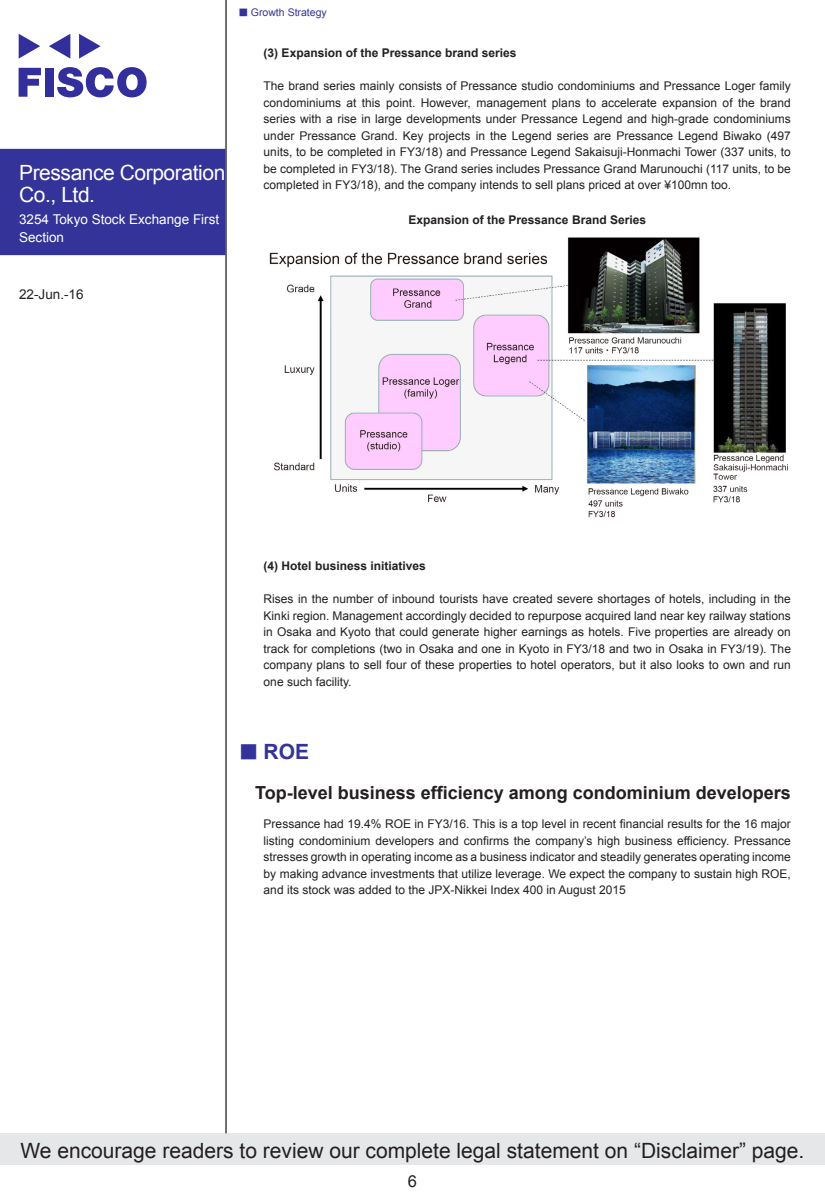
<style>
.page{position:relative;width:825px;height:1195px;background:#fff}
.page>*{position:absolute;margin:0;border:0;box-sizing:border-box;transform-origin:0 0}
.t1{font:21px "Arial";color:#231f20}
.t2{font:21px/22.5px "Arial";letter-spacing:-.02em;color:#fff}
.t3{font:700 21px "Arial";color:#339}
.中タイトル_B_en{font:700 18px "Arial";color:#231f20}
.t4{font:16.5px "Arial";color:#231f20}
.t5{font:13.5px/18px "Arial";color:#fff}
.t6{font:13.5px "Arial";color:#231f20}
.本文_en{font:12px/16.5px "Arial";color:#231f20;text-align:justify}
.小タイトル_B_en{font:700 12px "Arial";color:#231f20}
.チャート_タイトル_en{font:700 12px "Arial";color:#231f20}
.t7{font:10.5px "Arial";color:#339}
.s1{font-family:"MS P Gothic"}
.s2{font-family:"MS P Gothic";font-weight:400}
</style>
<div class="page">
<div style="left:0;top:149px;width:225px;height:106px;background:#339"></div>
<svg style="left:19px;top:68px;width:22px;height:29px"></svg>
<div style="left:45px;top:68px;width:9px;height:29px;background:#322e9c"></div>
<svg style="left:57px;top:67px;width:90px;height:30px"></svg>
<svg style="left:19px;top:34px;width:21px;height:25px"></svg>
<svg style="left:79px;top:34px;width:22px;height:25px"></svg>
<svg style="left:49px;top:34px;width:21px;height:25px"></svg>
<div style="left:0;top:1133px;width:825px;height:32px;background:#e6e7e9"></div>
<hr style="left:225px;top:0;width:2px;height:1133px;background:#231f20">
<img style="left:269px;top:237px;width:519px;height:281px">
<h1 class="t2" style="left:19px;top:161px;width:208px">Pressance Corporation<br>Co., Ltd.</h1>
<p class="t5" style="left:19px;top:211px;width:202px">3254 Tokyo Stock Exchange First<br>Section</p>
<p class="t7" style="left:238px;top:5px;width:90px"><span class="s1">■</span> Growth Strategy</p>
<p class="小タイトル_B_en" style="left:264px;top:45px;width:254px">3( ) Expansion of the Pressance brand series</p>
<p class="本文_en" style="left:264px;top:78px;width:529px;text-align:right">The brand series mainly consists of Pressance studio condominiums and Pressance Loger family brand</p>
<p class="本文_en" style="left:723px;top:94px;width:12px">of</p>
<p class="本文_en" style="left:264px;top:94px;width:529px;text-align:left">condominiums<br>series with a rise in large developments under Pressance Legend and high-grade condominiums under Pressance Grand. Key projects in the Legend series are Pressance Legend Biwako )497 units, to be completed in FY3/18) and Pressance Legend Sakaisuji-Honmachi Tower (337 units, to be completed in FY3/18 .) The Grand series includes Pressance Grand Marunouchi (117 units to, be completed in FY3/18 ,) and the company intends to sell plans priced at over ¥100mn too.</p>
<p class="チャート_タイトル_en" style="left:409px;top:211px;width:239px">Expansion of the Pressance Brand Series</p>
<p class="本文_en" style="left:362px;top:94px;width:20px">this</p>
<p class="本文_en" style="left:386px;top:94px;width:31px">point.</p>
<p class="本文_en" style="left:421px;top:94px;width:52px">However,</p>
<p class="本文_en" style="left:552px;top:94px;width:30px">plans</p>
<p class="本文_en" style="left:602px;top:94px;width:57px">accelerate</p>
<p class="本文_en" style="left:662px;top:94px;width:56px">expansion</p>
<p class="本文_en" style="left:738px;top:94px;width:18px">the</p>
<p class="本文_en" style="left:346px;top:94px;width:12px">at</p>
<p class="本文_en" style="left:476px;top:94px;width:72px">management</p>
<p class="本文_en" style="left:586px;top:94px;width:12px">to</p>
<p class="t6" style="left:19px;top:285px;width:66px">22-Jun.-16</p>
<p class="小タイトル_B_en" style="left:264px;top:558px;width:164px">4( ) Hotel business initiatives</p>
<p class="本文_en" style="left:264px;top:591px;width:529px">Rises in the number of inbound tourists have created severe shortages of hotels, including in the Kinki region. Management accordingly decided to repurpose acquired land near key railway stations in Osaka and Kyoto that could generate higher earnings as hotels. Five properties are already on track for completions (two in Osaka and one in Kyoto in FY3/18 and two in Osaka in FY3/19 .) The company plans to sell four of these properties to hotel operators, but it also looks to own and run one such facility.</p>
<p class="t3" style="left:238px;top:738px;width:73px"><span class="s2">伪</span> ROE</p>
<p class="中タイトル_B_en" style="left:255px;top:780px;width:537px">Top-level business efficiency among condominium developers</p>
<p class="本文_en" style="left:264px;top:816px;width:529px">Pressance had 19.4% ROE in FY3/16. This is a top level in recent financial results for the 16 major listing condominium developers and confirms the company s’ high business efficiency. Pressance stresses growth in operating income as a business indicator and steadily generates operating income by making advance investments that utilize leverage. We expect the company to sustain high ROE, and its stock was added to the JPX-Nikkei Index 400 in August 2015</p>
<h1 class="t1" style="left:20px;top:1137px;width:785px">We encourage readers to review our complete legal statement on “Disclaimer” page.</h1>
<h3 class="t4" style="left:408px;top:1170px;width:11px">6</h3>
</div>
